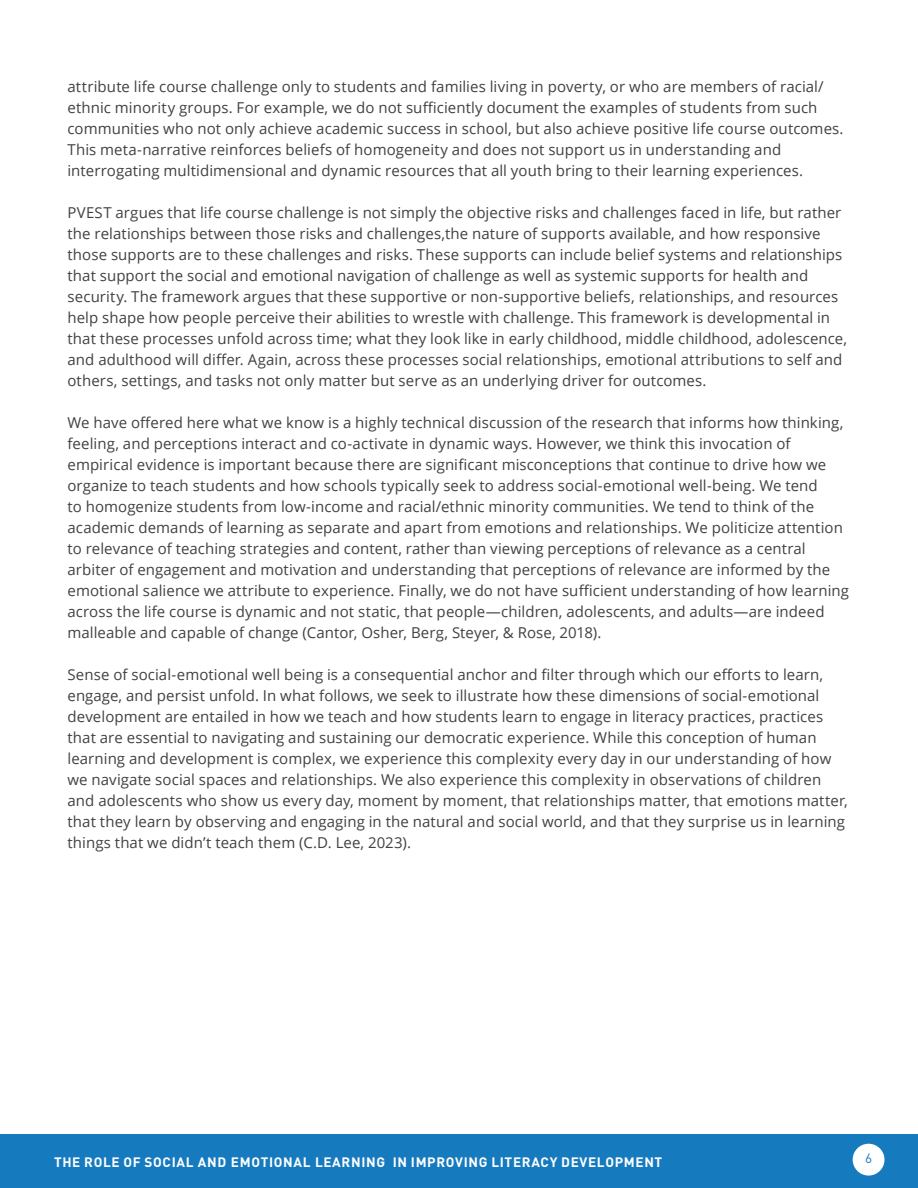
<style>
.page{position:relative;width:918px;height:1188px;background:#fff}
.page>*{position:absolute;margin:0;border:0;box-sizing:border-box;transform-origin:0 0}
.t1{font:15px/21px "Open Sans";letter-spacing:.005em;color:#414042}
.t2{font:700 13.5px "DIN";letter-spacing:.05em;color:#fff}
.t3{font:13.5px "DIN";color:#167abf}
</style>
<div class="page">
<div style="left:0;top:1134px;width:918px;height:54px;background:#167abf"></div>
<div style="left:853px;top:1144px;width:32px;height:32px;background:#fff;border-radius:50%"></div>
<p class="t1" style="left:68px;top:76px;width:778px">attribute life course challenge only to students and families living in poverty, or who are members of racial/ ethnic minority groups. For example, we do not sufficiently document the examples of students from such communities who not only achieve academic success in school, but also achieve positive life course outcomes.<br>This meta-narrative reinforces beliefs of homogeneity and does not support us in understanding and interrogating multidimensional and dynamic resources that all youth bring to their learning experiences.</p>
<p class="t1" style="left:68px;top:202px;width:781px">PVEST argues that life course challenge is not simply the objective risks and challenges faced in life, but rather the relationships between those risks and challenges,the nature of supports available, and how responsive those supports are to these challenges and risks. These supports can include belief systems and relationships that support the social and emotional navigation of challenge as well as systemic supports for health and security. The framework argues that these supportive or non-supportive beliefs, relationships, and resources help shape how people perceive their abilities to wrestle with challenge. This framework is developmental in that these processes unfold across time; what they look like in early childhood, middle childhood, adolescence, and adulthood will differ. Again, across these processes social relationships, emotional attributions to self and others, settings, and tasks not only matter but serve as an underlying driver for outcomes.</p>
<p class="t1" style="left:68px;top:412px;width:783px">We have offered here what we know is a highly technical discussion of the research that informs how thinking, feeling, and perceptions interact and co-activate in dynamic ways. However, we think this invocation of empirical evidence is important because there are significant misconceptions that continue to drive how we organize to teach students and how schools typically seek to address social-emotional well-being. We tend<br>to homogenize students from low-income and racial/ethnic minority communities. We tend to think of the academic demands of learning as separate and apart from emotions and relationships. We politicize attention to relevance of teaching strategies and content, rather than viewing perceptions of relevance as a central arbiter of engagement and motivation and understanding that perceptions of relevance are informed by the emotional salience we attribute to experience. Finally, we do not have sufficient understanding of how learning across the life course is dynamic and not static, that people—children, adolescents, and adults—are indeed malleable and capable of change (Cantor, Osher, Berg, Steyer, &amp; Rose, 2018).</p>
<p class="t1" style="left:68px;top:664px;width:782px">Sense of social-emotional well being is a consequential anchor and filter through which our efforts to learn, engage, and persist unfold. In what follows, we seek to illustrate how these dimensions of social-emotional development are entailed in how we teach and how students learn to engage in literacy practices, practices that are essential to navigating and sustaining our democratic experience. While this conception of human learning and development is complex, we experience this complexity every day in our understanding of how we navigate social spaces and relationships. We also experience this complexity in observations of children and adolescents who show us every day, moment by moment, that relationships matter, that emotions matter, that they learn by observing and engaging in the natural and social world, and that they surprise us in learning things that we didn’t teach them (C.D. Lee, 2023).</p>
<p class="t2" style="left:54px;top:1153px;width:610px">THE ROLE OF SOCIAL AND EMOTIONAL LEARNING IN IMPROVING LITERACY DEVELOPMENT</p>
<p class="t3" style="left:865px;top:1150px;width:9px">6</p>
</div>
